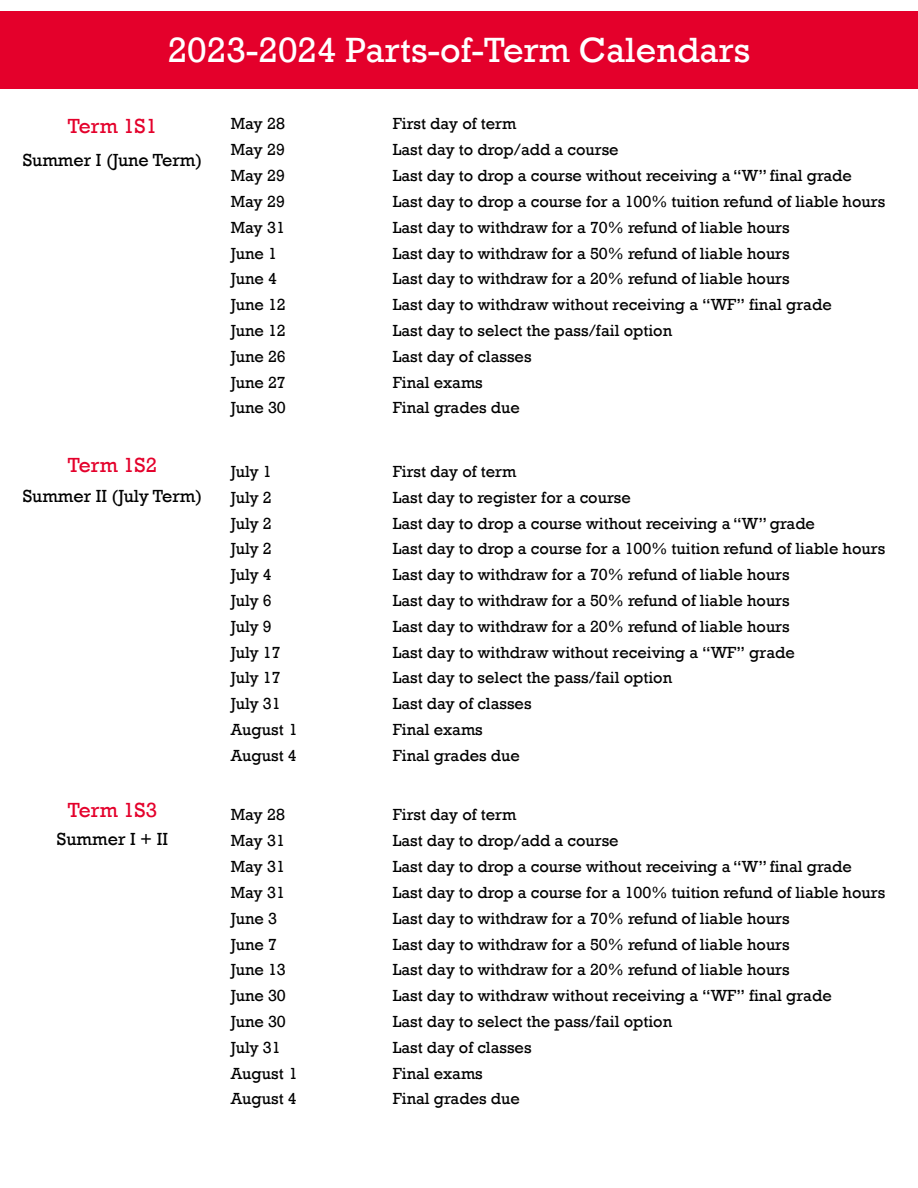
<style>
.page{position:relative;width:918px;height:1188px;background:#fff}
.page>*{position:absolute;margin:0;border:0;box-sizing:border-box;transform-origin:0 0}
.t1{font:36px "Rockwell";color:#fff}
.t2{font:21px "Rockwell";color:#e4002b}
.t3{font:18px "Rockwell";color:#000}
.t4{font:16.5px "Rockwell";color:#000}
</style>
<div class="page">
<div style="left:0;top:11px;width:918px;height:78px;background:#e4002b"></div>
<h1 class="t1" style="left:168px;top:29px;width:584px">2023-2024 Parts-of-Term Calendars</h1>
<p class="t2" style="left:68px;top:113px;width:91px">Term 1S1</p>
<p class="t3" style="left:23px;top:150px;width:181px">Summer I (June Term)</p>
<p class="t2" style="left:68px;top:453px;width:91px">Term 1S2</p>
<p class="t3" style="left:23px;top:485px;width:181px">Summer II (July Term)</p>
<p class="t2" style="left:68px;top:798px;width:91px">Term 1S3</p>
<p class="t3" style="left:57px;top:829px;width:113px">Summer I + II</p>
<p class="t4" style="left:231px;top:114px;width:56px">May 28</p>
<p class="t4" style="left:393px;top:114px;width:125px">First day of term</p>
<p class="t4" style="left:231px;top:140px;width:56px">May 29</p>
<p class="t4" style="left:393px;top:140px;width:227px">Last day to drop/add a course</p>
<p class="t4" style="left:231px;top:166px;width:56px">May 29</p>
<p class="t4" style="left:393px;top:166px;width:461px">Last day to drop a course without receiving a “W” final grade</p>
<p class="t4" style="left:231px;top:192px;width:56px">May 29</p>
<p class="t4" style="left:393px;top:192px;width:494px">Last day to drop a course for a 100% tuition refund of liable hours</p>
<p class="t4" style="left:231px;top:218px;width:56px">May 31</p>
<p class="t4" style="left:393px;top:218px;width:398px">Last day to withdraw for a 70% refund of liable hours</p>
<p class="t4" style="left:231px;top:243px;width:48px">June 1</p>
<p class="t4" style="left:393px;top:243px;width:398px">Last day to withdraw for a 50% refund of liable hours</p>
<p class="t4" style="left:231px;top:269px;width:48px">June 4</p>
<p class="t4" style="left:393px;top:269px;width:398px">Last day to withdraw for a 20% refund of liable hours</p>
<p class="t4" style="left:231px;top:295px;width:57px">June 12</p>
<p class="t4" style="left:393px;top:295px;width:441px">Last day to withdraw without receiving a “WF” final grade</p>
<p class="t4" style="left:231px;top:321px;width:57px">June 12</p>
<p class="t4" style="left:393px;top:321px;width:281px">Last day to select the pass/fail option</p>
<p class="t4" style="left:231px;top:347px;width:57px">June 26</p>
<p class="t4" style="left:393px;top:347px;width:140px">Last day of classes</p>
<p class="t4" style="left:231px;top:372px;width:57px">June 27</p>
<p class="t4" style="left:393px;top:372px;width:92px">Final exams</p>
<p class="t4" style="left:231px;top:398px;width:57px">June 30</p>
<p class="t4" style="left:393px;top:398px;width:129px">Final grades due</p>
<p class="t4" style="left:231px;top:462px;width:43px">July 1</p>
<p class="t4" style="left:393px;top:462px;width:125px">First day of term</p>
<p class="t4" style="left:231px;top:488px;width:43px">July 2</p>
<p class="t4" style="left:393px;top:488px;width:240px">Last day to register for a course</p>
<p class="t4" style="left:231px;top:513px;width:43px">July 2</p>
<p class="t4" style="left:393px;top:513px;width:424px">Last day to drop a course without receiving a “W” grade</p>
<p class="t4" style="left:231px;top:539px;width:43px">July 2</p>
<p class="t4" style="left:393px;top:539px;width:494px">Last day to drop a course for a 100% tuition refund of liable hours</p>
<p class="t4" style="left:231px;top:565px;width:43px">July 4</p>
<p class="t4" style="left:393px;top:565px;width:398px">Last day to withdraw for a 70% refund of liable hours</p>
<p class="t4" style="left:231px;top:591px;width:43px">July 6</p>
<p class="t4" style="left:393px;top:591px;width:398px">Last day to withdraw for a 50% refund of liable hours</p>
<p class="t4" style="left:231px;top:617px;width:43px">July 9</p>
<p class="t4" style="left:393px;top:617px;width:398px">Last day to withdraw for a 20% refund of liable hours</p>
<p class="t4" style="left:231px;top:642px;width:51px">July 17</p>
<p class="t4" style="left:393px;top:642px;width:404px">Last day to withdraw without receiving a “WF” grade</p>
<p class="t4" style="left:231px;top:668px;width:51px">July 17</p>
<p class="t4" style="left:393px;top:668px;width:281px">Last day to select the pass/fail option</p>
<p class="t4" style="left:231px;top:694px;width:51px">July 31</p>
<p class="t4" style="left:393px;top:694px;width:140px">Last day of classes</p>
<p class="t4" style="left:231px;top:720px;width:69px">August 1</p>
<p class="t4" style="left:393px;top:720px;width:92px">Final exams</p>
<p class="t4" style="left:231px;top:746px;width:68px">August 4</p>
<p class="t4" style="left:393px;top:746px;width:129px">Final grades due</p>
<p class="t4" style="left:231px;top:805px;width:56px">May 28</p>
<p class="t4" style="left:393px;top:805px;width:125px">First day of term</p>
<p class="t4" style="left:231px;top:831px;width:56px">May 31</p>
<p class="t4" style="left:393px;top:831px;width:227px">Last day to drop/add a course</p>
<p class="t4" style="left:231px;top:857px;width:56px">May 31</p>
<p class="t4" style="left:393px;top:857px;width:461px">Last day to drop a course without receiving a “W” final grade</p>
<p class="t4" style="left:231px;top:883px;width:56px">May 31</p>
<p class="t4" style="left:393px;top:883px;width:494px">Last day to drop a course for a 100% tuition refund of liable hours</p>
<p class="t4" style="left:231px;top:909px;width:48px">June 3</p>
<p class="t4" style="left:393px;top:909px;width:398px">Last day to withdraw for a 70% refund of liable hours</p>
<p class="t4" style="left:231px;top:934px;width:48px">June 7</p>
<p class="t4" style="left:393px;top:934px;width:398px">Last day to withdraw for a 50% refund of liable hours</p>
<p class="t4" style="left:231px;top:960px;width:57px">June 13</p>
<p class="t4" style="left:393px;top:960px;width:398px">Last day to withdraw for a 20% refund of liable hours</p>
<p class="t4" style="left:231px;top:986px;width:57px">June 30</p>
<p class="t4" style="left:393px;top:986px;width:441px">Last day to withdraw without receiving a “WF” final grade</p>
<p class="t4" style="left:231px;top:1012px;width:57px">June 30</p>
<p class="t4" style="left:393px;top:1012px;width:281px">Last day to select the pass/fail option</p>
<p class="t4" style="left:231px;top:1038px;width:51px">July 31</p>
<p class="t4" style="left:393px;top:1038px;width:140px">Last day of classes</p>
<p class="t4" style="left:231px;top:1063px;width:69px">August 1</p>
<p class="t4" style="left:393px;top:1063px;width:92px">Final exams</p>
<p class="t4" style="left:231px;top:1089px;width:68px">August 4</p>
<p class="t4" style="left:393px;top:1089px;width:129px">Final grades due</p>
</div>
